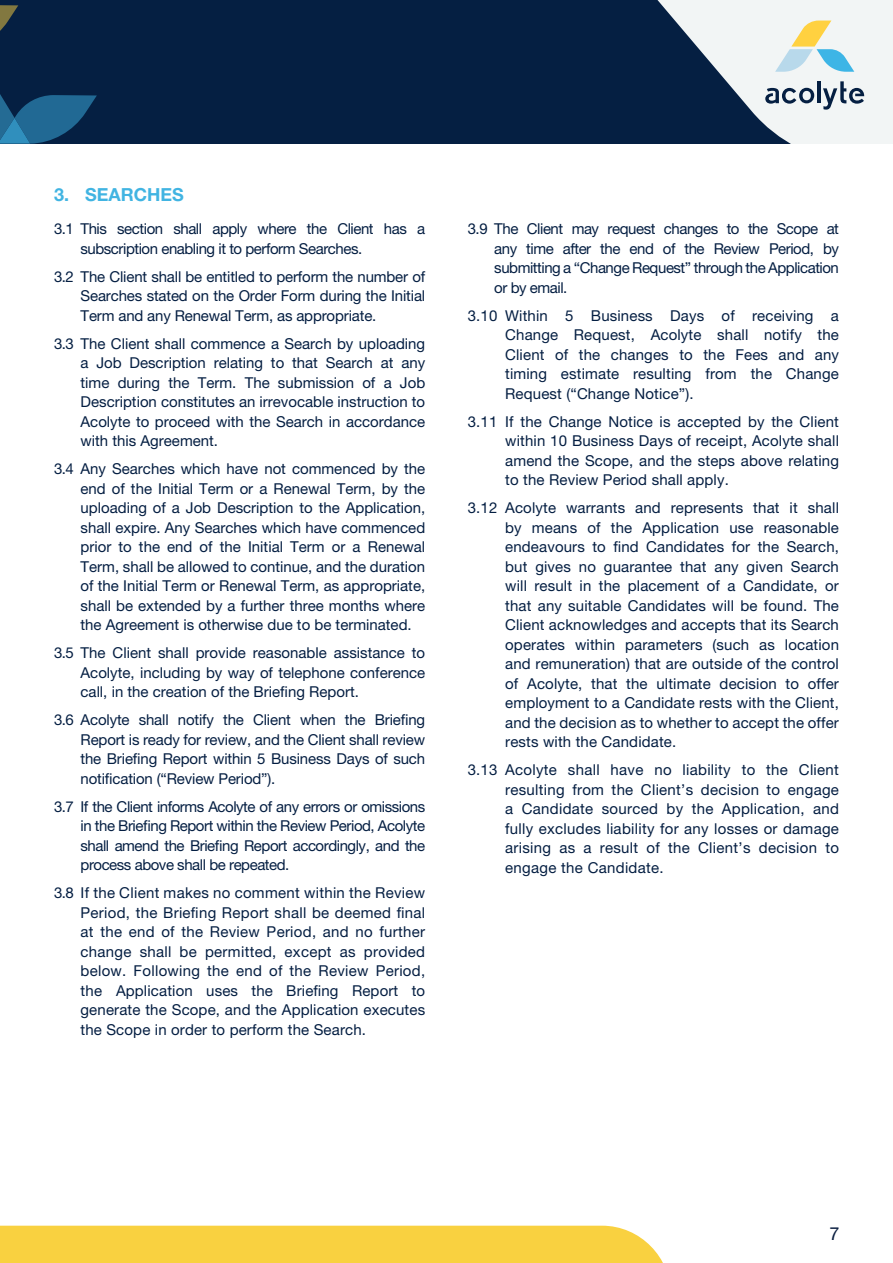
<style>
.page{position:relative;width:893px;height:1263px;background:#fff}
.page>*{position:absolute;margin:0;border:0;box-sizing:border-box;transform-origin:0 0}
.t1{font:18px "Helvetica Neue LT 75 Bd";color:#41b4e2}
.t2{font:18px "Helvetica Neue LT 55 Rm";color:#0a1e40}
.t3{font:15px/19.5px "Helvetica Neue LT 55 Rm";color:#041e42;text-align:justify}
.t4{font:15px/19.5px "Helvetica Neue LT 55 Rm";letter-spacing:-.03em;color:#041e42}
</style>
<div class="page">
<div style="left:0;top:1226px;width:663px;height:37px;background:#f9d140"></div>
<div style="left:0;top:0;width:893px;height:144px;background:#051f42"></div>
<svg style="left:0;top:94px;width:97px;height:50px"></svg>
<svg style="left:0;top:5px;width:18px;height:26px"></svg>
<svg style="left:657px;top:0;width:236px;height:144px"></svg>
<p class="t1" style="left:54px;top:183px;width:131px">3. SEARCHES</p>
<p class="t4" style="left:81px;top:219px;width:346px;text-indent:-27px">3.1 This section shall apply where the Client has a subscription enabling it to perform Searches.</p>
<p class="t3" style="left:81px;top:266px;width:346px;text-indent:-27px">3.2 The Client shall be entitled to perform the number of Searches stated on the Order Form during the Initial Term and any Renewal Term, as appropriate.</p>
<p class="t3" style="left:81px;top:333px;width:346px;text-indent:-27px">3.3 The Client shall commence a Search by uploading a Job Description relating to that Search at any time during the Term. The submission of a Job Description constitutes an irrevocable instruction to Acolyte to proceed with the Search in accordance with this Agreement.</p>
<p class="t3" style="left:81px;top:459px;width:346px;text-indent:-27px">3.4 Any Searches which have not commenced by the end of the Initial Term or a Renewal Term, by the uploading of a Job Description to the Application, shall expire. Any Searches which have commenced prior to the end of the Initial Term or a Renewal Term, shall be allowed to continue, and the duration of the Initial Term or Renewal Term, as appropriate, shall be extended by a further three months where the Agreement is otherwise due to be terminated.</p>
<p class="t3" style="left:81px;top:643px;width:346px;text-indent:-27px">3.5 The Client shall provide reasonable assistance to Acolyte, including by way of telephone conference call, in the creation of the Briefing Report.</p>
<p class="t3" style="left:81px;top:710px;width:346px;text-indent:-27px">3.6 Acolyte shall notify the Client when the Briefing Report is ready for review, and the Client shall review the Briefing Report within 5 Business Days of such notification (“Review Period”).</p>
<p class="t3" style="left:81px;top:796px;width:346px;text-indent:-27px">3.7 If the Client informs Acolyte of any errors or omissions in the Briefing Report within the Review Period, Acolyte shall amend the Briefing Report accordingly, and the process above shall be repeated.</p>
<p class="t3" style="left:81px;top:883px;width:346px;text-indent:-27px">3.8 If the Client makes no comment within the Review Period, the Briefing Report shall be deemed final at the end of the Review Period, and no further change shall be permitted, except as provided below. Following the end of the Review Period, the Application uses the Briefing Report to generate the Scope, and the Application executes the Scope in order to perform the Search.</p>
<p class="t3" style="left:494px;top:219px;width:346px;text-indent:-27px">3.9 The Client may request changes to the Scope at any time after the end of the Review Period, by submitting a “Change Request” through the Application or by email.</p>
<p class="t3" style="left:505px;top:305px;width:335px;text-indent:-37px">3.10 Within 5 Business Days of receiving a Change Request, Acolyte shall notify the Client of the changes to the Fees and any timing estimate resulting from the Change Request (“Change Notice”).</p>
<p class="t3" style="left:505px;top:411px;width:335px;text-indent:-37px">3.11 If the Change Notice is accepted by the Client within 10 Business Days of receipt, Acolyte shall amend the Scope, and the steps above relating to the Review Period shall apply.</p>
<p class="t3" style="left:505px;top:498px;width:335px;text-indent:-37px">3.12 Acolyte warrants and represents that it shall by means of the Application use reasonable endeavours to find Candidates for the Search, but gives no guarantee that any given Search will result in the placement of a Candidate, or that any suitable Candidates will be found. The Client acknowledges and accepts that its Search operates within parameters (such as location and remuneration) that are outside of the control of Acolyte, that the ultimate decision to offer employment to a Candidate rests with the Client, and the decision as to whether to accept the offer rests with the Candidate.</p>
<p class="t3" style="left:505px;top:760px;width:335px;text-indent:-37px">3.13 Acolyte shall have no liability to the Client resulting from the Client’s decision to engage a Candidate sourced by the Application, and fully excludes liability for any losses or damage arising as a result of the Client’s decision to engage the Candidate.</p>
<p class="t2" style="left:830px;top:1222px;width:12px">7</p>
</div>
